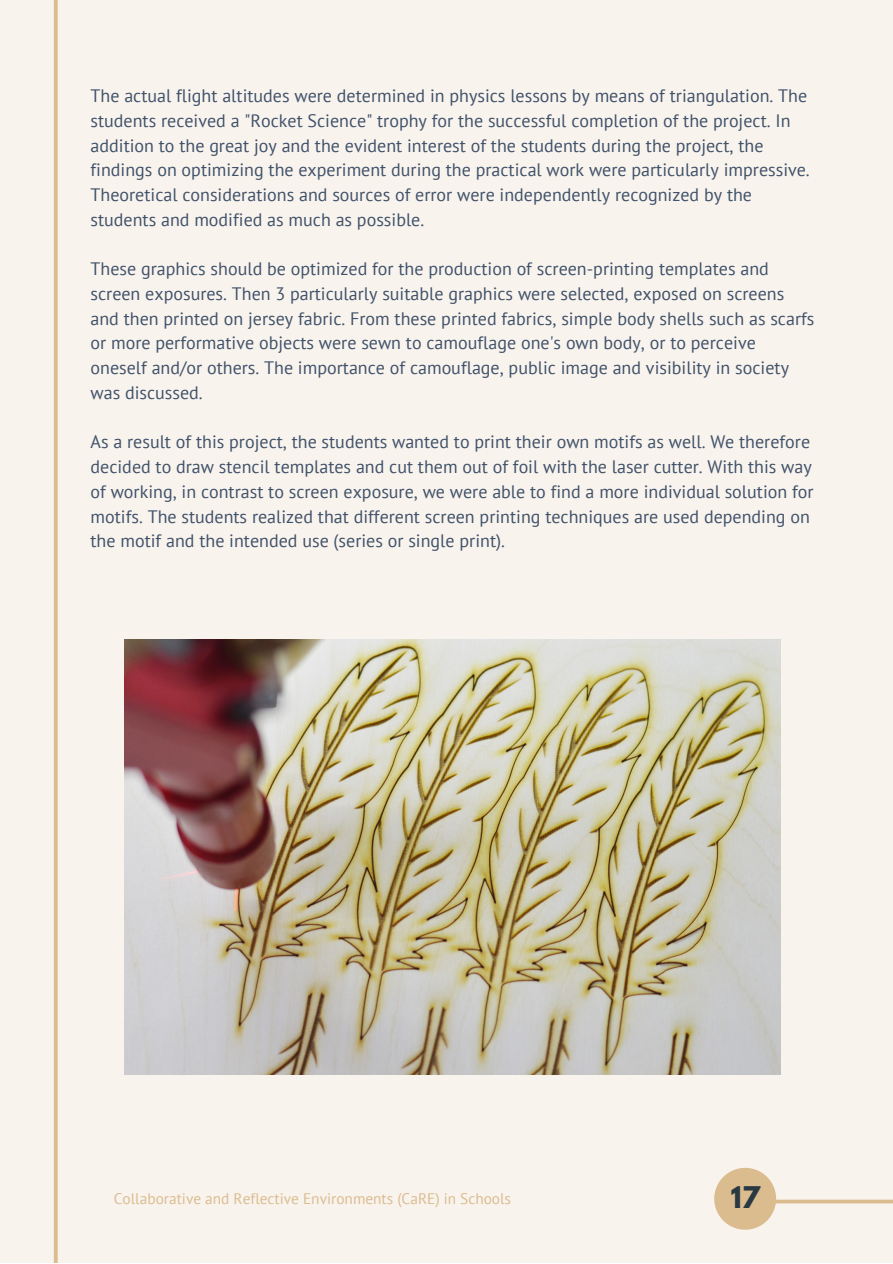
<style>
.page{position:relative;width:893px;height:1264px;background:#fff}
.page>*{position:absolute;margin:0;border:0;box-sizing:border-box;transform-origin:0 0}
.t1{font:700 26.4px "League Spartan";color:#283943}
.t2{font:18px/24.8px "PT Sans";color:#405269}
.t3{font:15.3px "PT Sans";color:#dbbc8e}
</style>
<div class="page">
<div style="left:0;top:0;width:892px;height:1262px;background:#f9f3ee"></div>
<svg style="left:53px;top:0;width:5px;height:1262px"></svg>
<svg style="left:776px;top:1198px;width:116px;height:6px"></svg>
<svg style="left:714px;top:1167px;width:62px;height:62px"></svg>
<img style="left:125px;top:639px;width:655px;height:435px">
<p class="t2" style="left:91px;top:83px;width:720px">The actual flight altitudes were determined in physics lessons by means of triangulation. The students received a "Rocket Science" trophy for the successful completion of the project. In addition to the great joy and the evident interest of the students during the project, the findings on optimizing the experiment during the practical work were particularly impressive.<br>Theoretical considerations and sources of error were independently recognized by the students and modified as much as possible.</p>
<p class="t2" style="left:91px;top:256px;width:725px">These graphics should be optimized for the production of screen-printing templates and screen exposures. Then 3 particularly suitable graphics were selected, exposed on screens and then printed on jersey fabric. From these printed fabrics, simple body shells such as scarfs or more performative objects were sewn to camouflage one's own body, or to perceive oneself and/or others. The importance of camouflage, public image and visibility in society was discussed.</p>
<p class="t2" style="left:91px;top:429px;width:724px">As a result of this project, the students wanted to print their own motifs as well. We therefore decided to draw stencil templates and cut them out of foil with the laser cutter. With this way of working, in contrast to screen exposure, we were able to find a more individual solution for motifs. The students realized that different screen printing techniques are used depending on the motif and the intended use (series or single print).</p>
<p class="t3" style="left:114px;top:1188px;width:398px">Collaborative and Reflective Environments (CaRE) in Schools</p>
<h1 class="t1" style="left:730px;top:1183px;width:31px">17</h1>
</div>
